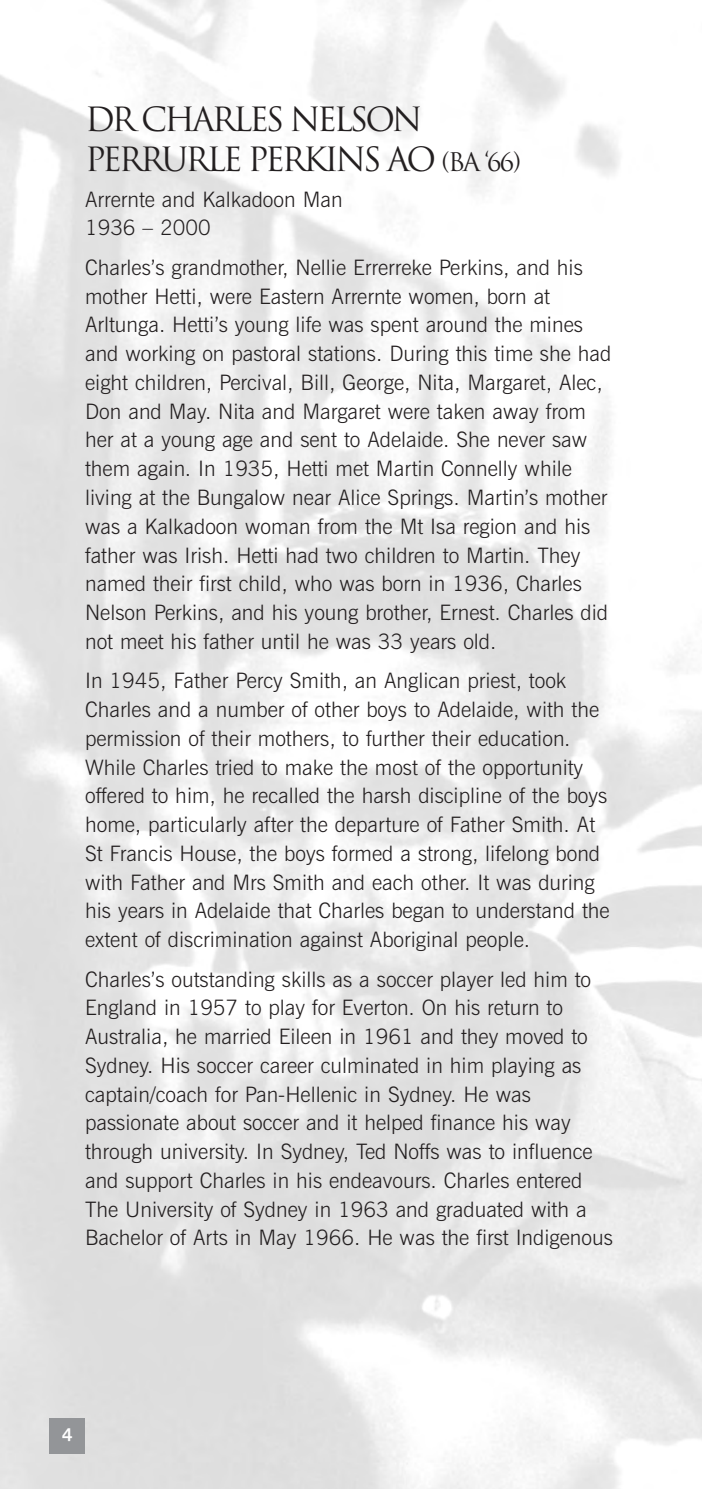
<style>
.page{position:relative;width:702px;height:1489px;background:#fff}
.page>*{position:absolute;margin:0;border:0;box-sizing:border-box;transform-origin:0 0}
.t1{font:32.5px/40px "Trajan";letter-spacing:-.1em;color:#231f20}
.t2{font:300 21.25px/28.8px "News Gothic BT";color:#231f20}
.t3{font:700 17.5px "News Gothic BT";color:#fff}
.s1{font-size:25px}
</style>
<div class="page">
<div style="left:50px;top:1417px;width:35px;height:36px;background:#939598"></div>
<h1 class="t1" style="left:85px;top:100px;width:437px">DR CHARLES NELSON<br>PERRURLE PERKINS AO <span class="s1">(BA ‘66)</span></h1>
<p class="t2" style="left:85px;top:187px;width:259px">Arrernte and Kalkadoon Man<br>1936 – 2000</p>
<p class="t2" style="left:85px;top:255px;width:527px">Charles’s grandmother, Nellie Errerreke Perkins, and his mother Hetti, were Eastern Arrernte women, born at Arltunga. Hetti’s young life was spent around the mines and working on pastoral stations. During this time she had eight children, Percival, Bill, George, Nita, Margaret, Alec, Don and May. Nita and Margaret were taken away from her at a young age and sent to Adelaide. She never saw them again. In 1935, Hetti met Martin Connelly while living at the Bungalow near Alice Springs. Martin’s mother was a Kalkadoon woman from the Mt Isa region and his father was Irish. Hetti had two children to Martin. They named their first child, who was born in 1936, Charles Nelson Perkins, and his young brother, Ernest. Charles did not meet his father until he was 33 years old.</p>
<p class="t2" style="left:85px;top:668px;width:526px">In 1945, Father Percy Smith, an Anglican priest, took Charles and a number of other boys to Adelaide, with the permission of their mothers, to further their education.<br>While Charles tried to make the most of the opportunity offered to him, he recalled the harsh discipline of the boys home, particularly after the departure of Father Smith. At St Francis House, the boys formed a strong, lifelong bond with Father and Mrs Smith and each other. It was during his years in Adelaide that Charles began to understand the extent of discrimination against Aboriginal people.</p>
<p class="t2" style="left:85px;top:966px;width:529px">Charles’s outstanding skills as a soccer player led him to England in 1957 to play for Everton. On his return to Australia, he married Eileen in 1961 and they moved to Sydney. His soccer career culminated in him playing as captain/coach for Pan-Hellenic in Sydney. He was passionate about soccer and it helped finance his way through university. In Sydney, Ted Noffs was to influence and support Charles in his endeavours. Charles entered The University of Sydney in 1963 and graduated with a Bachelor of Arts in May 1966. He was the first Indigenous</p>
<p class="t3" style="left:62px;top:1427px;width:12px">4</p>
</div>
